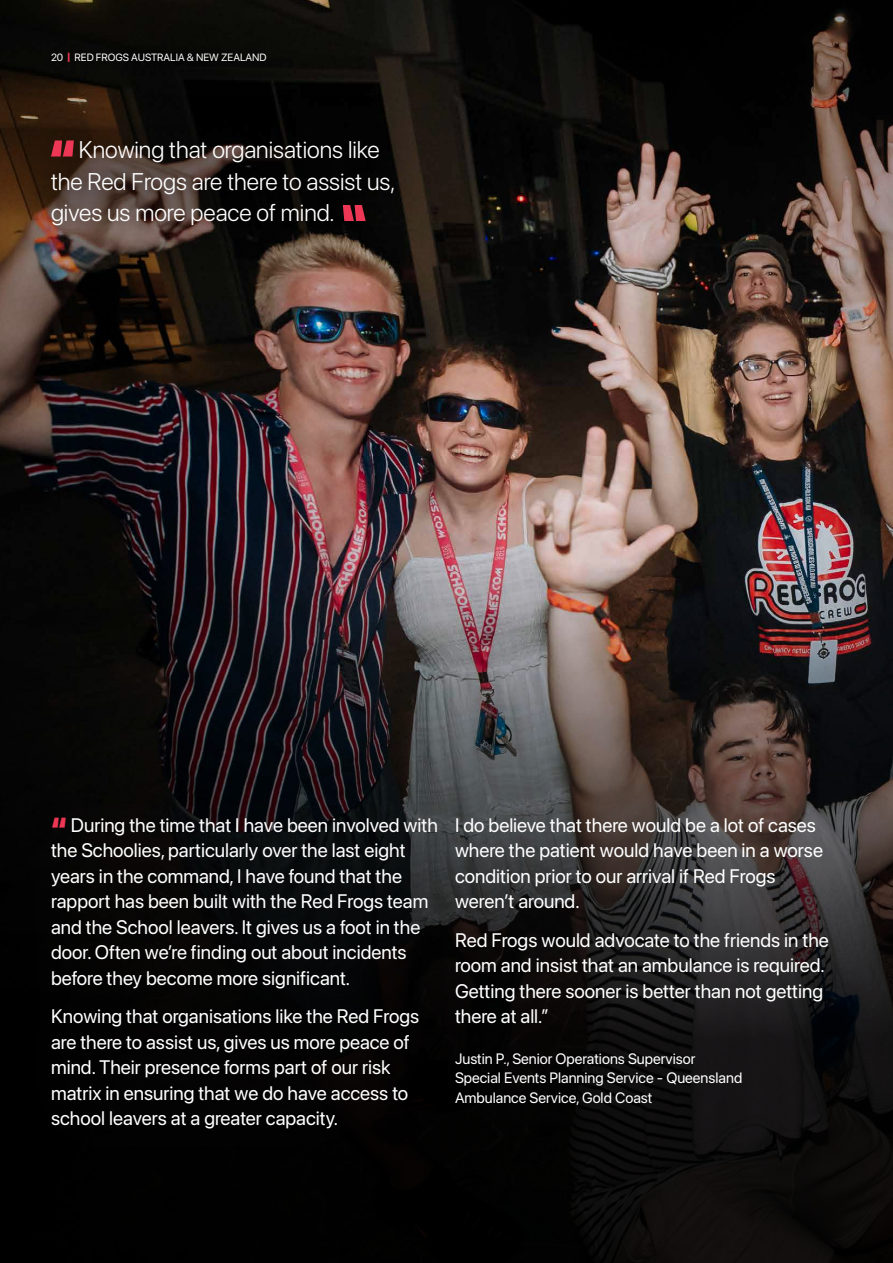
<style>
.page{position:relative;width:893px;height:1263px;background:#fff}
.page>*{position:absolute;margin:0;border:0;box-sizing:border-box;transform-origin:0 0}
.t1{font:300 24px/31.5px "SF Pro Display";color:#fff}
.t2{font:19.5px/25.5px "SF Pro Display";color:#fff}
.t3{font:15px/19.5px "SF Pro Display";color:#fff}
.t4{font:10.5px "SF Pro Display";color:#fff}
.s1{font-weight:800;color:#ee3754}
.s2{font-weight:800;font-size:34.5px;color:#ee3754}
</style>
<div class="page">
<img style="left:0;top:0;width:893px;height:1263px">
<div style="left:1px;top:90px;width:440px;height:183px;background:#000;opacity:.72"></div>
<svg style="left:51px;top:140px;width:23px;height:17px"></svg>
<svg style="left:343px;top:205px;width:23px;height:16px"></svg>
<div style="left:0;top:756px;width:491px;height:434px;background:#040404"></div>
<div style="left:394px;top:756px;width:491px;height:411px;background:#221f20;opacity:.61"></div>
<p class="t4" style="left:51px;top:51px;width:217px">20 <span class="s1">|</span> RED FROGS AUSTRALIA &amp; NEW ZEALAND</p>
<p class="t1" style="left:51px;top:134px;width:346px;text-indent:28px">Knowing that organisations like the Red Frogs are there to assist us, gives us more peace of mind.</p>
<p class="t2" style="left:51px;top:812px;width:388px"><span class="s2">“</span> During the time that I have been involved with the Schoolies, particularly over the last eight years in the command, I have found that the rapport has been built with the Red Frogs team and the School leavers. It gives us a foot in the door. Often we’re finding out about incidents before they become more significant.</p>
<p class="t2" style="left:51px;top:1004px;width:370px">Knowing that organisations like the Red Frogs are there to assist us, gives us more peace of mind. Their presence forms part of our risk matrix in ensuring that we do have access to school leavers at a greater capacity.</p>
<p class="t2" style="left:455px;top:812px;width:370px">I do believe that there would be a lot of cases where the patient would have been in a worse condition prior to our arrival if Red Frogs weren’t around.</p>
<p class="t2" style="left:455px;top:927px;width:375px">Red Frogs would advocate to the friends in the room and insist that an ambulance is required.<br>Getting there sooner is better than not getting there at all.”</p>
<p class="t3" style="left:455px;top:1049px;width:289px">Justin P., Senior Operations Supervisor<br>Special Events Planning Service - Queensland<br>Ambulance Service, Gold Coast</p>
</div>
